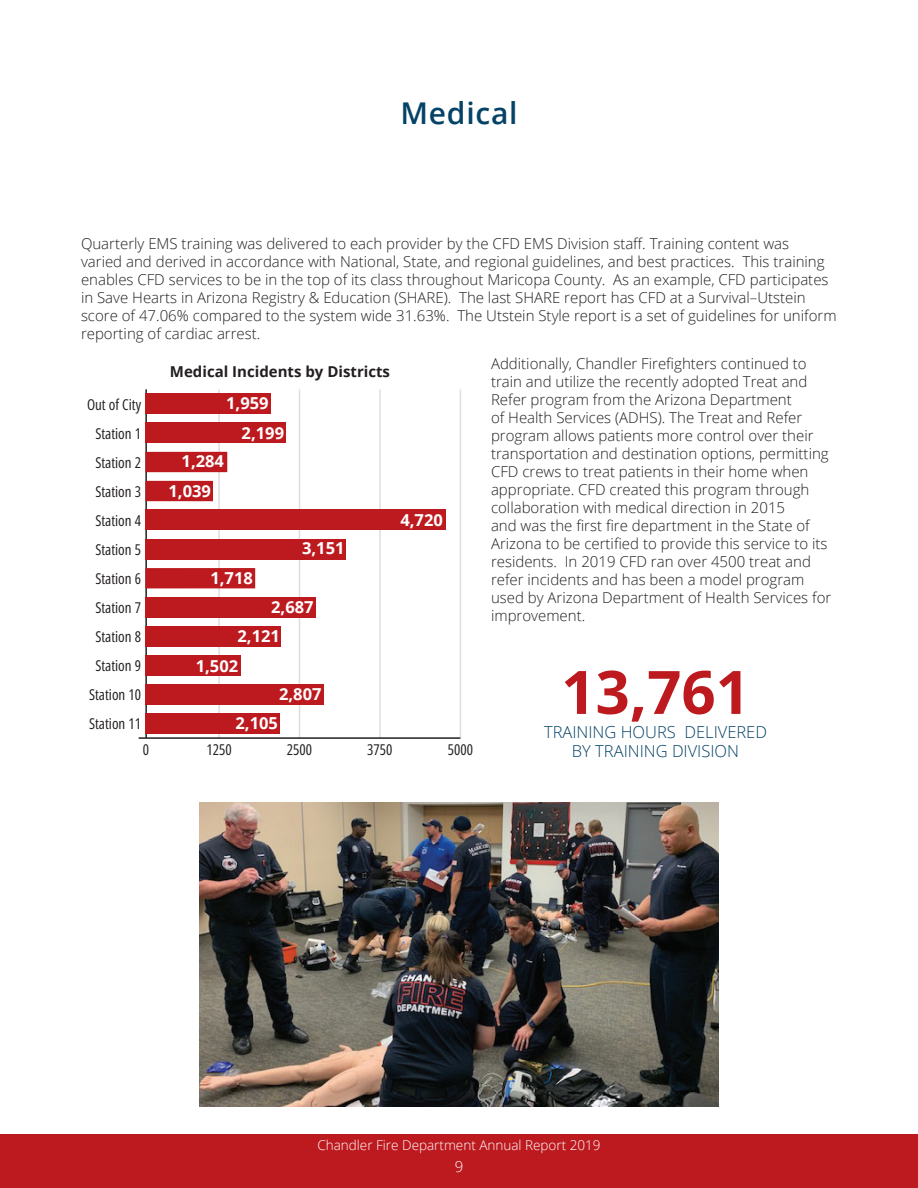
<style>
.page{position:relative;width:918px;height:1188px;background:#fff}
.page>*{position:absolute;margin:0;border:0;box-sizing:border-box;transform-origin:0 0}
.t1{font:700 60px "Open Sans";color:#bd1a1f}
.t2{font:600 30px "Open Sans";letter-spacing:.025em;color:#044267}
.t3{font:700 16.5px/29.4px "Open Sans";color:#fff}
.t4{font:300 16.5px "Open Sans";color:#044267}
.t5{font:300 15px/18px "Open Sans";color:#231f20}
.t6{font:15px "Open Sans Hebrew Condensed";color:#231f20}
.t7{font:700 15px "Open Sans";color:#231f20}
.t8{font:300 15px "Open Sans";color:#fff}
.t9{font:300 13.5px "Open Sans";color:#fff}
</style>
<div class="page">
<div style="left:0;top:1134px;width:918px;height:54px;background:#bd1a1f"></div>
<img style="left:200px;top:802px;width:518px;height:305px">
<hr style="left:139px;top:737px;width:321px;height:2px;background:#231f20">
<hr style="left:218px;top:389px;width:2px;height:349px;background:#231f20">
<hr style="left:299px;top:389px;width:1px;height:349px;background:#231f20">
<hr style="left:379px;top:389px;width:2px;height:349px;background:#231f20">
<hr style="left:460px;top:389px;width:1px;height:349px;background:#231f20">
<hr style="left:145px;top:389px;width:2px;height:349px;background:#231f20">
<div style="left:145px;top:394px;width:126px;height:20px;background:#bd1a1f"></div>
<div style="left:145px;top:423px;width:141px;height:20px;background:#bd1a1f"></div>
<div style="left:145px;top:452px;width:82px;height:20px;background:#bd1a1f"></div>
<div style="left:145px;top:481px;width:68px;height:20px;background:#bd1a1f"></div>
<div style="left:145px;top:510px;width:300px;height:20px;background:#bd1a1f"></div>
<div style="left:145px;top:539px;width:201px;height:20px;background:#bd1a1f"></div>
<div style="left:145px;top:568px;width:110px;height:20px;background:#bd1a1f"></div>
<div style="left:145px;top:597px;width:171px;height:20px;background:#bd1a1f"></div>
<div style="left:145px;top:626px;width:136px;height:21px;background:#bd1a1f"></div>
<div style="left:145px;top:655px;width:96px;height:21px;background:#bd1a1f"></div>
<div style="left:145px;top:684px;width:179px;height:21px;background:#bd1a1f"></div>
<div style="left:145px;top:713px;width:135px;height:21px;background:#bd1a1f"></div>
<h2 class="t2" style="left:400px;top:93px;width:119px">Medical</h2>
<p class="t5" style="left:81px;top:234px;width:757px">Quarterly EMS training was delivered to each provider by the CFD EMS Division staff. Training content was<br>varied and derived in accordance with National, State, and regional guidelines, and best practices. This training enables CFD services to be in the top of its class throughout Maricopa County. As an example, CFD participates in Save Hearts in Arizona Registry &amp; Education (SHARE). The last SHARE report has CFD at a Survival–Utstein score of 47.06% compared to the system wide 31.63%. The Utstein Style report is a set of guidelines for uniform reporting of cardiac arrest.</p>
<p class="t5" style="left:491px;top:354px;width:342px">Additionally, Chandler Firefighters continued to train and utilize the recently adopted Treat and Refer program from the Arizona Department<br>of Health Services (ADHS). The Treat and Refer program allows patients more control over their transportation and destination options, permitting CFD crews to treat patients in their home when appropriate. CFD created this program through collaboration with medical direction in 2015<br>and was the first fire department in the State of Arizona to be certified to provide this service to its residents. In 2019 CFD ran over 4500 treat and refer incidents and has been a model program used by Arizona Department of Health Services for improvement.</p>
<p class="t7" style="left:170px;top:361px;width:222px">Medical Incidents by Districts</p>
<p class="t6" style="left:87px;top:396px;width:56px">Out of City</p>
<p class="t3" style="left:242px;top:388px;width:44px;text-indent:-15px">1,959<br>2,199</p>
<p class="t3" style="left:169px;top:446px;width:57px;line-height:29.8px;text-indent:13px">1,284<br>1,039</p>
<p class="t6" style="left:95px;top:425px;width:47px">Station 1</p>
<p class="t6" style="left:95px;top:454px;width:47px">Station 2</p>
<p class="t6" style="left:95px;top:483px;width:47px">Station 3</p>
<p class="t3" style="left:400px;top:504px;width:44px">4,720</p>
<p class="t6" style="left:95px;top:512px;width:47px">Station 4</p>
<p class="t3" style="left:302px;top:533px;width:44px">3,151</p>
<p class="t6" style="left:95px;top:541px;width:47px">Station 5</p>
<p class="t3" style="left:210px;top:563px;width:44px">1,718</p>
<p class="t6" style="left:95px;top:570px;width:47px">Station 6</p>
<p class="t3" style="left:271px;top:592px;width:44px">2,687</p>
<p class="t3" style="left:238px;top:621px;width:44px">2,121</p>
<p class="t6" style="left:95px;top:599px;width:47px">Station 7</p>
<p class="t6" style="left:95px;top:628px;width:47px">Station 8</p>
<p class="t6" style="left:95px;top:657px;width:47px">Station 9</p>
<p class="t3" style="left:196px;top:650px;width:44px">1,502</p>
<p class="t6" style="left:89px;top:686px;width:54px">Station 10</p>
<p class="t3" style="left:279px;top:679px;width:44px">2,807</p>
<p class="t6" style="left:89px;top:715px;width:54px">Station 11</p>
<p class="t3" style="left:235px;top:708px;width:44px">2,105</p>
<h1 class="t1" style="left:561px;top:650px;width:190px">13,761</h1>
<p class="t4" style="left:544px;top:721px;width:224px">TRAINING HOURS DELIVERED</p>
<p class="t6" style="left:143px;top:741px;width:8px">0</p>
<p class="t6" style="left:206px;top:741px;width:27px">1250</p>
<p class="t6" style="left:287px;top:741px;width:27px">2500</p>
<p class="t6" style="left:367px;top:741px;width:27px">3750</p>
<p class="t6" style="left:448px;top:741px;width:27px">5000</p>
<p class="t4" style="left:572px;top:740px;width:169px">BY TRAINING DIVISION</p>
<p class="t9" style="left:317px;top:1136px;width:285px">Chandler Fire Department Annual Report 2019</p>
<p class="t8" style="left:455px;top:1157px;width:10px">9</p>
</div>
